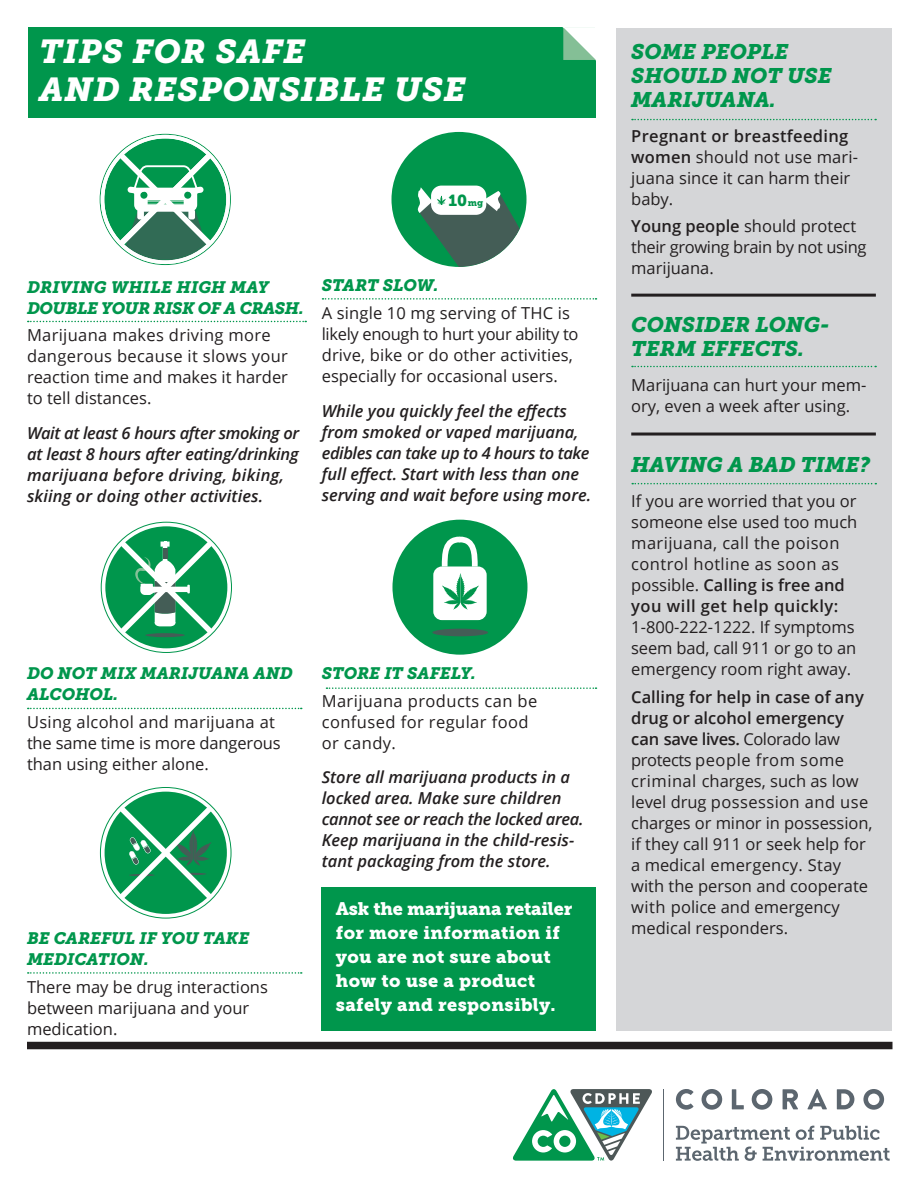
<style>
.page{position:relative;width:918px;height:1188px;background:#fff}
.page>*{position:absolute;margin:0;border:0;box-sizing:border-box;transform-origin:0 0}
.t1{font:italic 33px/37.5px "Museo Slab 900";letter-spacing:.025em;color:#fff}
.t2{font:italic 21px/24px "Museo Slab 900";color:#00964c}
.t3{font:18px/24px "Museo Slab 900";letter-spacing:.02em;color:#fff}
.t4{font:16.5px/21px "Open Sans";color:#231f20}
.t5{font:italic 600 16.5px/21px "Open Sans";color:#231f20}
.t6{font:16.5px/21px "Open Sans";letter-spacing:.025em;color:#231f20}
.t7{font:16.5px/21px "Open Sans";letter-spacing:.02em;color:#231f20}
.t8{font:italic 16.5px/21px "Museo Slab 900";color:#00964c}
.t9{font:16.5px/21px "Open Sans";letter-spacing:-.02em;color:#231f20}
.t10{font:italic 16.5px/21px "Museo Slab 900";letter-spacing:-.025em;color:#00964c}
.t11{font:15.9px "Museo Slab 900";color:#00964c}
.s1{font-size:9.3px}
.s2{font-weight:600}
</style>
<div class="page">
<svg style="left:513px;top:1089px;width:139px;height:72px"></svg>
<svg style="left:676px;top:1089px;width:17px;height:21px"></svg>
<svg style="left:702px;top:1089px;width:20px;height:21px"></svg>
<svg style="left:732px;top:1089px;width:12px;height:20px"></svg>
<svg style="left:752px;top:1089px;width:20px;height:21px"></svg>
<svg style="left:783px;top:1089px;width:15px;height:20px"></svg>
<svg style="left:837px;top:1089px;width:17px;height:20px"></svg>
<svg style="left:863px;top:1089px;width:21px;height:21px"></svg>
<svg style="left:807px;top:1089px;width:20px;height:20px"></svg>
<svg style="left:676px;top:1126px;width:214px;height:35px"></svg>
<hr style="left:664px;top:1089px;width:1px;height:72px;background:#5c666f">
<div style="left:27px;top:1042px;width:865px;height:7px;background:#231f20"></div>
<div style="left:29px;top:27px;width:567px;height:90px;background:#00964c"></div>
<svg style="left:563px;top:27px;width:33px;height:34px"></svg>
<svg style="left:101px;top:522px;width:131px;height:131px"></svg>
<div style="left:102px;top:523px;width:129px;height:129px;border:4px solid #fff;border-radius:50%"></div>
<svg style="left:103px;top:790px;width:126px;height:126px"></svg>
<div style="left:101px;top:788px;width:130px;height:130px;border:4px solid #fff;border-radius:50%"></div>
<div style="left:392px;top:520px;width:135px;height:135px;background:#00964c;border-radius:50%"></div>
<div style="left:433px;top:567px;width:54px;height:53px;background:#fff;border-radius:9px"></div>
<svg style="left:439px;top:536px;width:42px;height:74px"></svg>
<div style="left:432px;top:629px;width:56px;height:7px;background:#445d56;border-radius:50%"></div>
<svg style="left:100px;top:134px;width:131px;height:131px"></svg>
<div style="left:101px;top:135px;width:129px;height:129px;border:4px solid #fff;border-radius:50%"></div>
<div style="left:392px;top:132px;width:134px;height:135px;background:#00964c;border-radius:50%"></div>
<div style="left:431px;top:186px;width:55px;height:29px;background:#fff;border-radius:10px"></div>
<svg style="left:417px;top:187px;width:103px;height:80px"></svg>
<div style="left:322px;top:887px;width:274px;height:143px;background:#00964c"></div>
<div style="left:616px;top:28px;width:276px;height:1002px;background:#d5d6d8"></div>
<svg style="left:632px;top:119px;width:244px;height:1px"></svg>
<svg style="left:632px;top:366px;width:244px;height:1px"></svg>
<svg style="left:28px;top:321px;width:278px;height:1px"></svg>
<svg style="left:28px;top:708px;width:274px;height:1px"></svg>
<svg style="left:326px;top:687px;width:271px;height:2px"></svg>
<svg style="left:28px;top:972px;width:274px;height:2px"></svg>
<svg style="left:322px;top:298px;width:275px;height:2px"></svg>
<svg style="left:632px;top:483px;width:244px;height:1px"></svg>
<hr style="left:631px;top:294px;width:245px;height:3px;background:#231f20">
<hr style="left:631px;top:433px;width:245px;height:3px;background:#231f20">
<h1 class="t1" style="left:39px;top:33px;width:427px">TIPS FOR SAFE<br>AND RESPONSIBLE USE</h1>
<p class="t11" style="left:449px;top:192px;width:36px">10<span class="s1">mg</span></p>
<p class="t10" style="left:27px;top:277px;width:278px">DRIVING WHILE HIGH MAY<br>DOUBLE YOUR RISK OF A CRASH.</p>
<p class="t7" style="left:27px;top:324px;width:263px">Marijuana makes driving more dangerous because it slows your reaction time and makes it harder to tell distances.</p>
<p class="t5" style="left:27px;top:422px;width:274px">Wait at least 6 hours after smoking or at least 8 hours after eating/drinking marijuana before driving, biking, skiing or doing other activities.</p>
<p class="t8" style="left:322px;top:275px;width:118px">START SLOW.</p>
<p class="t4" style="left:322px;top:302px;width:258px">A single 10 mg serving of THC is likely enough to hurt your ability to drive, bike or do other activities, especially for occasional users.</p>
<p class="t5" style="left:322px;top:400px;width:271px">While you quickly feel the effects from smoked or vaped marijuana, edibles can take up to 4 hours to take full effect. Start with less than one serving and wait before using more.</p>
<p class="t8" style="left:27px;top:663px;width:267px">DO NOT MIX MARIJUANA AND<br>ALCOHOL.</p>
<p class="t4" style="left:27px;top:711px;width:255px">Using alcohol and marijuana at the same time is more dangerous than using either alone.</p>
<p class="t8" style="left:27px;top:928px;width:224px">BE CAREFUL IF YOU TAKE<br>MEDICATION.</p>
<p class="t4" style="left:27px;top:976px;width:242px">There may be drug interactions between marijuana and your medication.</p>
<p class="t8" style="left:322px;top:663px;width:156px">STORE IT SAFELY.</p>
<p class="t6" style="left:322px;top:690px;width:217px">Marijuana products can be confused for regular food or candy.</p>
<p class="t5" style="left:322px;top:767px;width:263px">Store all marijuana products in a locked area. Make sure children cannot see or reach the locked area.<br>Keep marijuana in the child-resis&shy;tant packaging from the store.</p>
<p class="t3" style="left:336px;top:896px;width:238px">Ask the marijuana retailer for more information if you are not sure about how to use a product safely and responsibly.</p>
<p class="t2" style="left:631px;top:40px;width:202px">SOME PEOPLE<br>SHOULD NOT USE<br>MARIJUANA.</p>
<p class="t4" style="left:631px;top:125px;width:228px"><span class="s2">Pregnant or breastfeeding women</span> should not use mari&shy;juana since it can harm their baby.</p>
<p class="t9" style="left:631px;top:215px;width:237px"><span class="s2">Young people</span> should protect their growing brain by not using marijuana.</p>
<p class="t2" style="left:631px;top:313px;width:200px">CONSIDER LONG-<br>TERM EFFECTS.</p>
<p class="t4" style="left:631px;top:374px;width:237px">Marijuana can hurt your mem&shy;ory, even a week after using.</p>
<p class="t2" style="left:631px;top:453px;width:240px">HAVING A BAD TIME?</p>
<p class="t6" style="left:631px;top:490px;width:228px">If you are worried that you or someone else used too much marijuana, call the poison control hotline as soon as possible. <span class="s2">Calling is free and you will get help quickly:</span></p>
<p class="t4" style="left:631px;top:616px;width:226px;text-align:justify">1-800-222-1222. If symptoms seem bad, call 911 or go to an emergency room right away.</p>
<p class="t4" style="left:631px;top:686px;width:243px"><span class="s2">Calling for help in case of any drug or alcohol emergency can save lives.</span> Colorado law protects people from some criminal charges, such as low level drug possession and use charges or minor in possession, if they call 911 or seek help for a medical emergency. Stay with the person and cooperate with police and emergency medical responders.</p>
</div>
